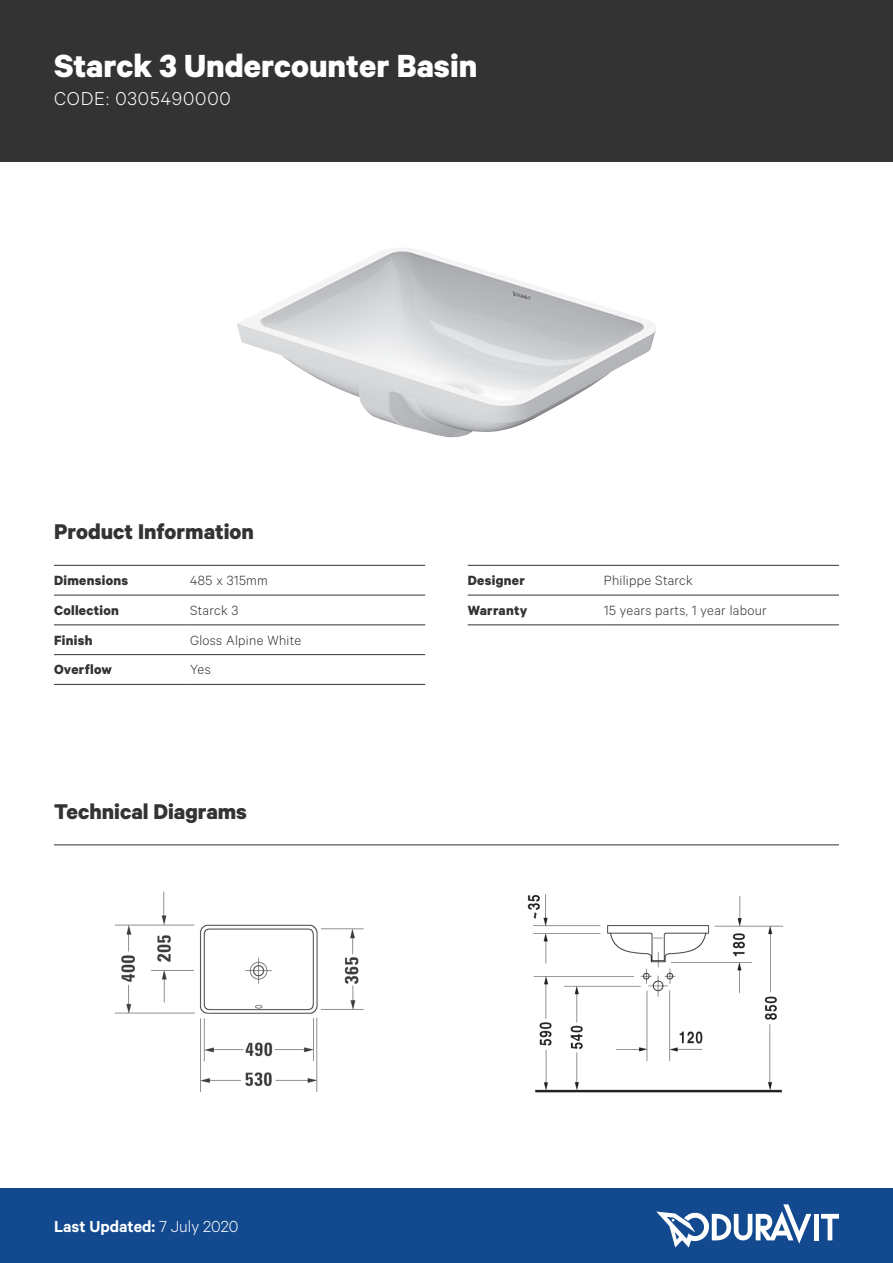
<style>
.page{position:relative;width:893px;height:1263px;background:#fff}
.page>*{position:absolute;margin:0;border:0;box-sizing:border-box;transform-origin:0 0}
.t1{font:700 36px "Calibre";color:#fff}
.t2{font:700 24px "Calibre";color:#323332}
.t3{font:300 21px "Calibre";letter-spacing:.04em;color:#fff}
.t4{font:600 18px "Calibre";color:#fff}
.t5{font:300 15px "Calibre";letter-spacing:.02em;color:#323332}
.t6{font:700 15px "Calibre";letter-spacing:.02em;color:#323332}
.s1{font-weight:300}
</style>
<div class="page">
<div style="left:0;top:0;width:893px;height:161px;background:#323332"></div>
<div style="left:0;top:1189px;width:893px;height:74px;background:#12498f"></div>
<hr style="left:814px;top:1214px;width:4px;height:26px;background:#fff">
<svg style="left:821px;top:1214px;width:18px;height:26px"></svg>
<svg style="left:656px;top:1204px;width:155px;height:43px"></svg>
<hr style="left:54px;top:845px;width:785px;height:1px;background:#323332">
<hr style="left:468px;top:565px;width:136px;height:1px;background:#323332">
<hr style="left:468px;top:595px;width:136px;height:1px;background:#323332">
<hr style="left:468px;top:625px;width:136px;height:1px;background:#323332">
<hr style="left:604px;top:565px;width:235px;height:1px;background:#323332">
<hr style="left:604px;top:595px;width:235px;height:1px;background:#323332">
<hr style="left:604px;top:625px;width:235px;height:1px;background:#323332">
<hr style="left:54px;top:565px;width:136px;height:1px;background:#323332">
<hr style="left:54px;top:595px;width:136px;height:1px;background:#323332">
<hr style="left:54px;top:625px;width:136px;height:1px;background:#323332">
<hr style="left:54px;top:654px;width:136px;height:1px;background:#323332">
<hr style="left:54px;top:684px;width:136px;height:1px;background:#323332">
<hr style="left:190px;top:565px;width:235px;height:1px;background:#323332">
<hr style="left:190px;top:595px;width:235px;height:1px;background:#323332">
<hr style="left:190px;top:625px;width:235px;height:1px;background:#323332">
<hr style="left:190px;top:654px;width:235px;height:1px;background:#323332">
<hr style="left:190px;top:684px;width:235px;height:1px;background:#323332">
<img style="left:527px;top:894px;width:256px;height:198px">
<img style="left:116px;top:891px;width:248px;height:200px">
<img style="left:237px;top:248px;width:419px;height:189px">
<h1 class="t1" style="left:54px;top:44px;width:425px">Starck 3 Undercounter Basin</h1>
<h3 class="t3" style="left:54px;top:86px;width:178px">CODE: 0305490000</h3>
<h2 class="t2" style="left:54px;top:517px;width:201px">Product Information</h2>
<p class="t6" style="left:54px;top:571px;width:76px">Dimensions</p>
<p class="t5" style="left:190px;top:572px;width:79px">485 x 315mm</p>
<p class="t6" style="left:54px;top:601px;width:67px">Collection</p>
<p class="t5" style="left:190px;top:601px;width:50px">Starck 3</p>
<p class="t6" style="left:54px;top:631px;width:40px">Finish</p>
<p class="t5" style="left:190px;top:631px;width:113px">Gloss Alpine White</p>
<p class="t6" style="left:54px;top:660px;width:60px">Overflow</p>
<p class="t5" style="left:190px;top:661px;width:22px">Yes</p>
<h2 class="t2" style="left:54px;top:797px;width:195px">Technical Diagrams</h2>
<p class="t4" style="left:54px;top:1215px;width:186px">Last Updated: <span class="s1">7 July 2020</span></p>
<p class="t6" style="left:468px;top:571px;width:59px">Designer</p>
<p class="t5" style="left:604px;top:572px;width:91px">Philippe Starck</p>
<p class="t6" style="left:468px;top:601px;width:61px">Warranty</p>
<p class="t5" style="left:604px;top:601px;width:164px">15 years parts, 1 year labour</p>
</div>
